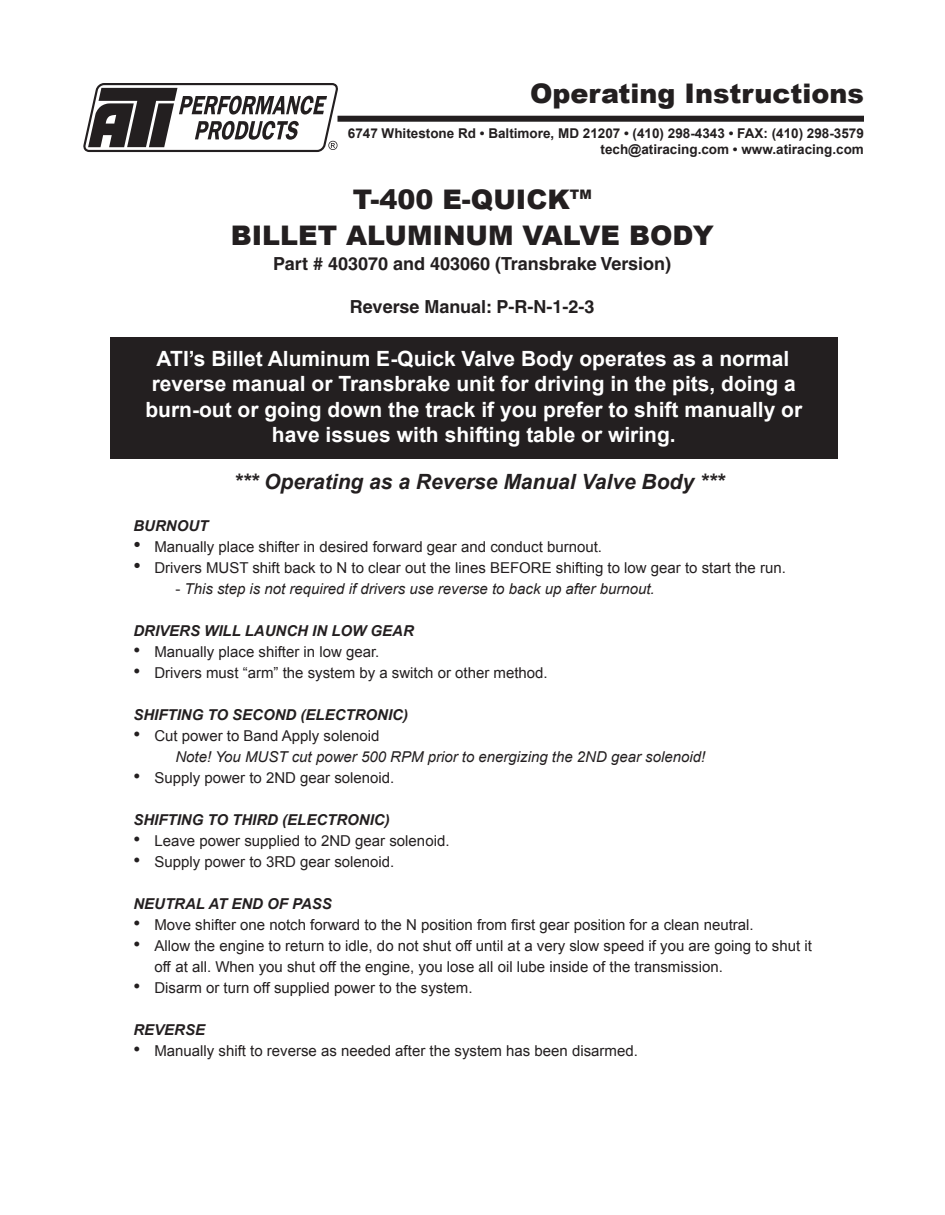
<style>
.page{position:relative;width:945px;height:1215px;background:#fff}
.page>*{position:absolute;margin:0;border:0;box-sizing:border-box;transform-origin:0 0}
.t1{font:900 27px/36px "Arial";color:#231f20;text-align:center}
.t2{font:700 21px/25.2px "Arial";color:#fff;text-align:center}
.t3{font:italic 700 21px "Arial";color:#231f20}
.t4{font:700 18px "Helvetica";color:#231f20}
.t5{font:15px/21px "Arial";color:#231f20}
.t6{font:italic 15px/21px "Arial";color:#231f20}
.t7{font:italic 700 15px "Arial";color:#231f20}
.t8{font:700 13.5px/16.2px "Arial";color:#231f20;text-align:right}
.s1{font-size:21px}
.s2{font-style:normal}
.s3{font-size:19.5px}
.s4{font-style:normal;font-size:19.5px}
</style>
<div class="page">
<div style="left:110px;top:338px;width:728px;height:121px;background:#231f20"></div>
<div style="left:338px;top:116px;width:526px;height:6px;background:#231f20"></div>
<svg style="left:83px;top:83px;width:257px;height:70px"></svg>
<h1 class="t1" style="left:530px;top:75px;width:335px">Operating Instructions</h1>
<p class="t8" style="left:348px;top:126px;width:518px">6747 Whitestone Rd • Baltimore, MD 21207 • (410) 298-4343 • FAX: (410) 298-3579 tech@atiracing.com • www.atiracing.com</p>
<h1 class="t1" style="left:231px;top:181px;width:484px">T-400 E-QUICK<sup>TM<br></sup>BILLET ALUMINUM VALVE BODY</h1>
<p class="t4" style="left:273px;top:252px;width:399px">Part # 403070 and 403060 (Transbrake Version)</p>
<p class="t4" style="left:350px;top:296px;width:246px">Reverse Manual: P-R-N-1-2-3</p>
<h2 class="t2" style="left:145px;top:347px;width:658px">ATI’s Billet Aluminum E-Quick Valve Body operates as a normal reverse manual or Transbrake unit for driving in the pits, doing a burn-out or going down the track if you prefer to shift manually or have issues with shifting table or wiring.</h2>
<h2 class="t3" style="left:234px;top:468px;width:492px">*** Operating as a Reverse Manual Valve Body ***</h2>
<p class="t7" style="left:133px;top:516px;width:76px">BURNOUT</p>
<p class="t5" style="left:133px;top:537px;width:470px"><span class="s1">•</span> Manually place shifter in desired forward gear and conduct burnout.</p>
<p class="t5" style="left:133px;top:558px;width:654px"><span class="s1">•</span> Drivers MUST shift back to N to clear out the lines BEFORE shifting to low gear to start the run.</p>
<p class="t6" style="left:175px;top:579px;width:481px"><span class="s2">-</span> This step is not required if drivers use reverse to back up after burnout.</p>
<p class="t7" style="left:133px;top:621px;width:282px">DRIVERS WILL LAUNCH IN LOW GEAR</p>
<p class="t5" style="left:133px;top:642px;width:248px"><span class="s3">•</span> Manually place shifter in low gear.</p>
<p class="t5" style="left:133px;top:663px;width:416px"><span class="s3">•</span> Drivers must “arm” the system by a switch or other method.</p>
<p class="t7" style="left:133px;top:705px;width:276px">SHIFTING TO SECOND (ELECTRONIC)</p>
<p class="t6" style="left:175px;top:726px;width:531px;text-indent:-42px"><span class="s4">•</span> <span class="s2">Cut power to Band Apply solenoid<br></span>Note! You MUST cut power 500 RPM prior to energizing the 2ND gear solenoid!</p>
<p class="t5" style="left:133px;top:768px;width:263px"><span class="s3">•</span> Supply power to 2ND gear solenoid.</p>
<p class="t7" style="left:133px;top:810px;width:258px">SHIFTING TO THIRD (ELECTRONIC)</p>
<p class="t5" style="left:133px;top:831px;width:318px"><span class="s3">•</span> Leave power supplied to 2ND gear solenoid.</p>
<p class="t5" style="left:133px;top:852px;width:263px"><span class="s3">•</span> Supply power to 3RD gear solenoid.</p>
<p class="t7" style="left:133px;top:894px;width:200px">NEUTRAL AT END OF PASS</p>
<p class="t5" style="left:133px;top:915px;width:622px"><span class="s3">•</span> Move shifter one notch forward to the N position from first gear position for a clean neutral.</p>
<p class="t5" style="left:154px;top:936px;width:659px;text-indent:-21px"><span class="s3">•</span> Allow the engine to return to idle, do not shut off until at a very slow speed if you are going to shut it off at all. When you shut off the engine, you lose all oil lube inside of the transmission.</p>
<p class="t5" style="left:133px;top:978px;width:341px"><span class="s3">•</span> Disarm or turn off supplied power to the system.</p>
<p class="t7" style="left:133px;top:1020px;width:73px">REVERSE</p>
<p class="t5" style="left:133px;top:1041px;width:506px"><span class="s3">•</span> Manually shift to reverse as needed after the system has been disarmed.</p>
</div>
